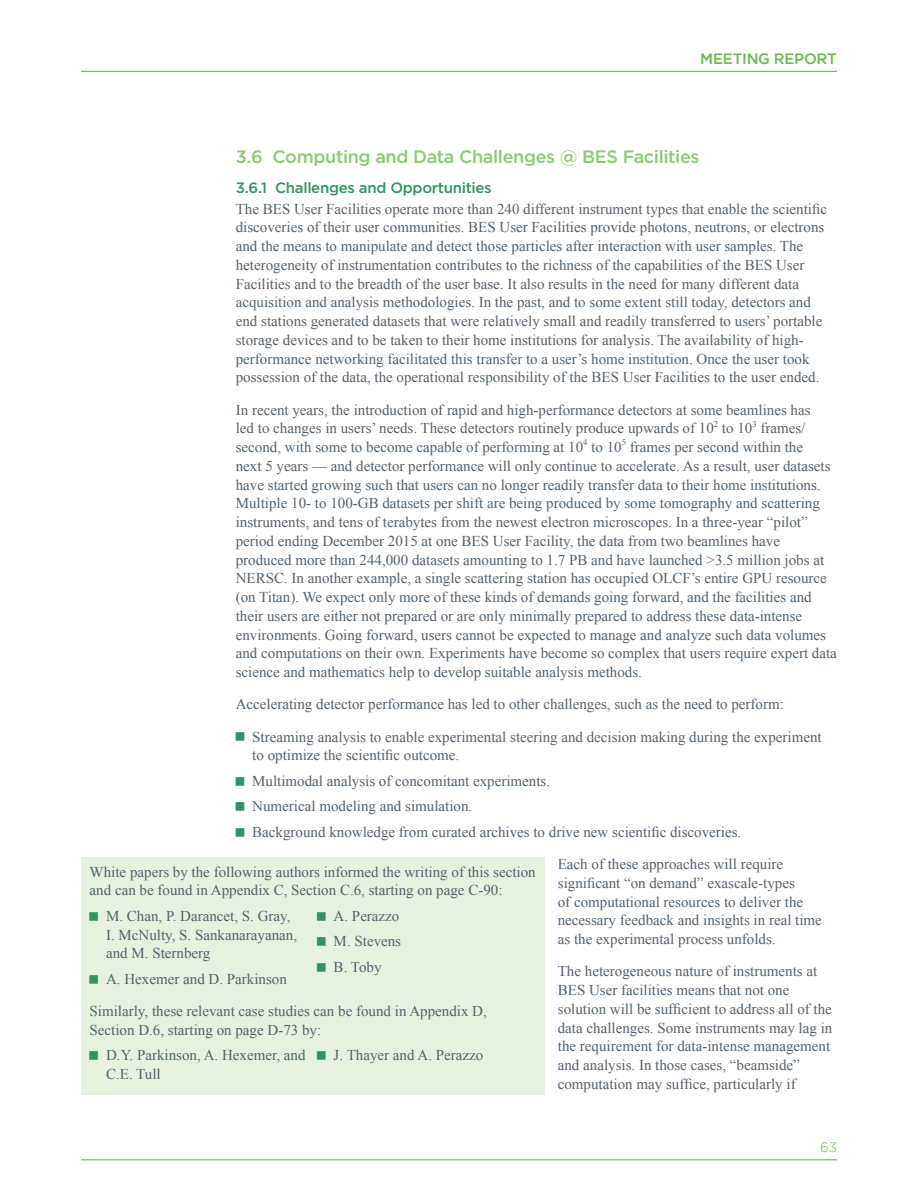
<style>
.page{position:relative;width:918px;height:1188px;background:#fff}
.page>*{position:absolute;margin:0;border:0;box-sizing:border-box;transform-origin:0 0}
.heading_2{font:500 18px "Gotham";letter-spacing:-.02em;color:#8dca73}
.body{font:15px/18.8px "Times New Roman";color:#52626f}
.heading_3{font:500 15px "Gotham";letter-spacing:-.02em;color:#2f9464}
.t1{font:500 15px "Gotham";letter-spacing:-.015em;color:#67bd4a}
.t2{font:300 13.5px "Gotham";color:#67bd4a}
.body-2{font:8.7px "Times New Roman";color:#52626f}
</style>
<div class="page">
<hr style="left:81px;top:1159px;width:756px;height:1px;background:#67bd4a">
<hr style="left:81px;top:71px;width:756px;height:1px;background:#67bd4a">
<div style="left:81px;top:858px;width:463px;height:237px;background:#e6f2df"></div>
<p class="t1" style="left:700px;top:50px;width:138px">MEETING REPORT</p>
<p class="heading_2" style="left:236px;top:145px;width:465px">3.6 Computing and Data Challenges @ BES Facilities</p>
<p class="heading_3" style="left:236px;top:178px;width:257px">3.6.1 Challenges and Opportunities</p>
<p class="body" style="left:236px;top:199px;width:593px">The BES User Facilities operate more than 240 different instrument types that enable the scientific discoveries of their user communities. BES User Facilities provide photons, neutrons, or electrons and the means to manipulate and detect those particles after interaction with user samples. The heterogeneity of instrumentation contributes to the richness of the capabilities of the BES User Facilities and to the breadth of the user base. It also results in the need for many different data acquisition and analysis methodologies. In the past, and to some extent still today, detectors and end stations generated datasets that were relatively small and readily transferred to users’ portable storage devices and to be taken to their home institutions for analysis. The availability of high&shy;performance networking facilitated this transfer to a user’s home institution. Once the user took possession of the data, the operational responsibility of the BES User Facilities to the user ended.</p>
<p class="body" style="left:236px;top:400px;width:576px">In recent years, the introduction of rapid and high-performance detectors at some beamlines has led to changes in users’ needs. These detectors routinely produce upwards of 10</p>
<p class="body-2" style="left:714px;top:418px;width:6px">2</p>
<p class="body" style="left:722px;top:419px;width:32px">to 10</p>
<p class="body-2" style="left:752px;top:418px;width:6px">3</p>
<p class="body" style="left:761px;top:419px;width:46px">frames/</p>
<p class="body" style="left:236px;top:438px;width:349px">second, with some to become capable of performing at 10</p>
<p class="body-2" style="left:583px;top:437px;width:6px">4</p>
<p class="body" style="left:591px;top:438px;width:32px">to 10</p>
<p class="body-2" style="left:622px;top:437px;width:6px">5</p>
<p class="body" style="left:236px;top:438px;width:603px;text-indent:394px">frames per second within the<br>next 5 years — and detector performance will only continue to accelerate. As a result, user datasets have started growing such that users can no longer readily transfer data to their home institutions.<br>Multiple 10- to 100-GB datasets per shift are being produced by some tomography and scattering instruments, and tens of terabytes from the newest electron microscopes. In a three-year “pilot” period ending December 2015 at one BES User Facility, the data from two beamlines have produced more than 244,000 datasets amounting to 1.7 PB and have launched &gt;3.5 million jobs at NERSC. In another example, a single scattering station has occupied OLCF’s entire GPU resource (on Titan). We expect only more of these kinds of demands going forward, and the facilities and their users are either not prepared or are only minimally prepared to address these data-intense environments. Going forward, users cannot be expected to manage and analyze such data volumes and computations on their own. Experiments have become so complex that users require expert data science and mathematics help to develop suitable analysis methods.</p>
<p class="body" style="left:236px;top:695px;width:550px">Accelerating detector performance has led to other challenges, such as the need to perform:</p>
<p class="body" style="left:252px;top:727px;width:571px">Streaming analysis to enable experimental steering and decision making during the experiment to optimize the scientific outcome.</p>
<p class="body" style="left:252px;top:771px;width:299px">Multimodal analysis of concomitant experiments.</p>
<p class="body" style="left:252px;top:797px;width:221px">Numerical modeling and simulation.</p>
<p class="body" style="left:252px;top:822px;width:491px">Background knowledge from curated archives to drive new scientific discoveries.</p>
<p class="body" style="left:558px;top:855px;width:266px">Each of these approaches will require significant “on demand” exascale-types<br>of computational resources to deliver the necessary feedback and insights in real time as the experimental process unfolds.</p>
<p class="body" style="left:558px;top:962px;width:276px">The heterogeneous nature of instruments at BES User facilities means that not one solution will be sufficient to address all of the data challenges. Some instruments may lag in the requirement for data-intense management and analysis. In those cases, “beamside” computation may suffice, particularly if</p>
<p class="body" style="left:90px;top:862px;width:448px">White papers by the following authors informed the writing of this section and can be found in Appendix C, Section C.6, starting on page C-90:</p>
<p class="body" style="left:106px;top:906px;width:193px">M. Chan, P. Darancet, S. Gray,<br>I. McNulty, S. Sankanarayanan, and M. Sternberg</p>
<p class="body" style="left:106px;top:969px;width:182px">A. Hexemer and D. Parkinson</p>
<p class="body" style="left:334px;top:903px;width:69px;line-height:25.5px;text-align:justify">A. Perazzo M. Stevens B. Toby</p>
<p class="body" style="left:90px;top:1001px;width:399px">Similarly, these relevant case studies can be found in Appendix D,<br>Section D.6, starting on page D-73 by:</p>
<p class="body" style="left:106px;top:1046px;width:201px">D.Y. Parkinson, A. Hexemer, and<br>C.E. Tull</p>
<p class="body" style="left:334px;top:1046px;width:151px">J. Thayer and A. Perazzo</p>
<p class="t2" style="left:820px;top:1140px;width:18px">63</p>
</div>
